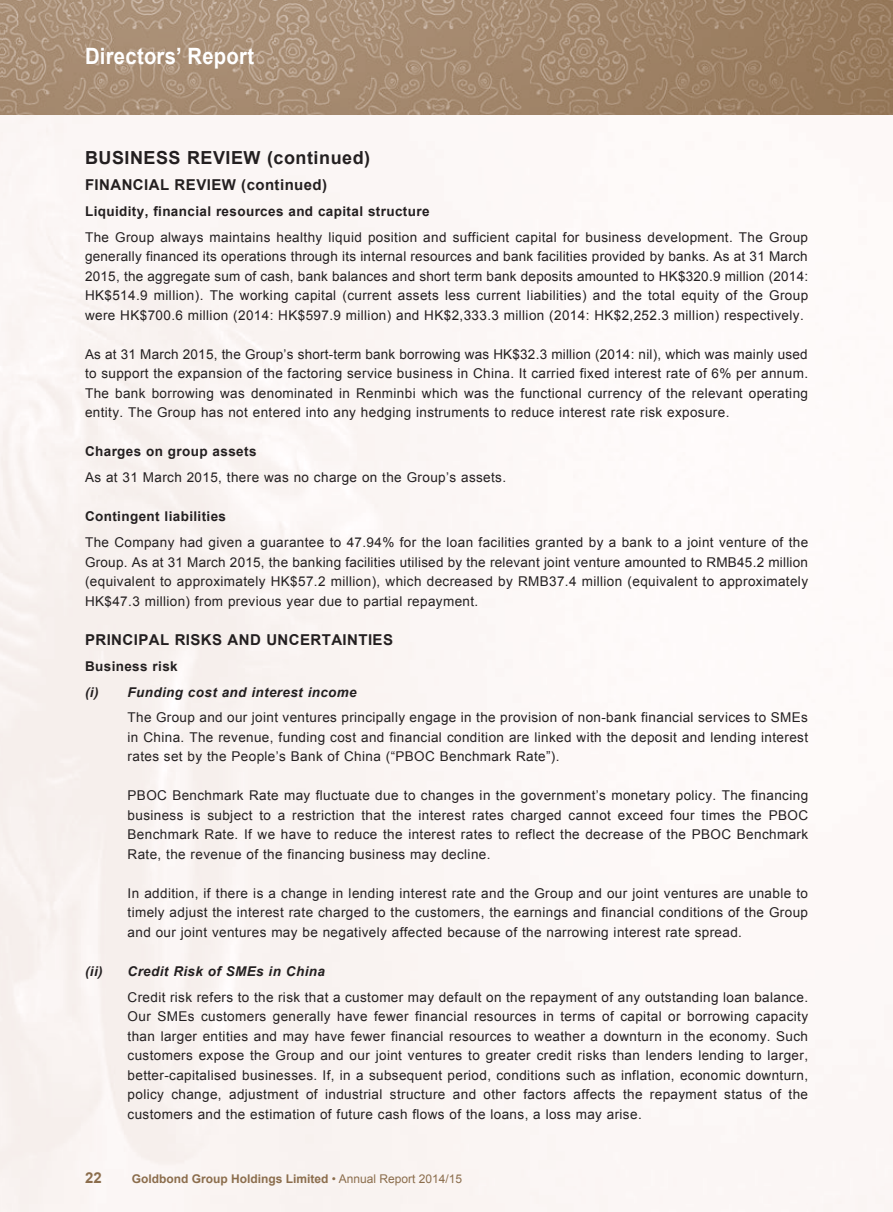
<style>
.page{position:relative;width:893px;height:1212px;background:#fff}
.page>*{position:absolute;margin:0;border:0;box-sizing:border-box;transform-origin:0 0}
.t1{font:700 22.5px "Arial";letter-spacing:.015em;color:#fff;scale:.9 1}
.t2{font:700 18px "Arial";letter-spacing:.03em;color:#231f20}
.t3{font:700 15px "Arial";letter-spacing:.03em;color:#231f20}
.t4{font:700 15px "Arial";color:#8b6d4c}
.t5{font:13.5px/19.5px "Arial";letter-spacing:.03em;color:#231f20;text-align:justify}
.t6{font:700 13.5px "Arial";letter-spacing:.03em;color:#231f20}
.t7{font:italic 700 13.5px "Arial";letter-spacing:.03em;color:#231f20}
.t8{font:700 12px "Arial";color:#8b6d4c}
.s1{font-weight:400}
</style>
<div class="page">
<img style="left:0;top:0;width:893px;height:115px">
<h1 class="t1" style="left:85px;top:42px;width:189px">Directors’ Report</h1>
<h2 class="t2" style="left:85px;top:146px;width:287px">BUSINESS REVIEW (continued)</h2>
<p class="t3" style="left:85px;top:175px;width:244px">FINANCIAL REVIEW (continued)</p>
<p class="t6" style="left:85px;top:202px;width:346px">Liquidity, financial resources and capital structure</p>
<p class="t5" style="left:85px;top:228px;width:725px">The Group always maintains healthy liquid position and sufficient capital for business development. The Group generally financed its operations through its internal resources and bank facilities provided by banks. As at 31 March 2015, the aggregate sum of cash, bank balances and short term bank deposits amounted to HK$320.9 million (2014:<br>HK$514.9 million). The working capital (current assets less current liabilities) and the total equity of the Group were HK$700.6 million (2014: HK$597.9 million) and HK$2,333.3 million (2014: HK$2,252.3 million) respectively.</p>
<p class="t5" style="left:85px;top:345px;width:725px">As at 31 March 2015, the Group’s short-term bank borrowing was HK$32.3 million (2014: nil), which was mainly used to support the expansion of the factoring service business in China. It carried fixed interest rate of 6% per annum.<br>The bank borrowing was denominated in Renminbi which was the functional currency of the relevant operating entity. The Group has not entered into any hedging instruments to reduce interest rate risk exposure.</p>
<p class="t6" style="left:85px;top:443px;width:173px">Charges on group assets</p>
<p class="t5" style="left:85px;top:468px;width:423px">As at 31 March 2015, there was no charge on the Group’s assets.</p>
<p class="t6" style="left:85px;top:508px;width:143px">Contingent liabilities</p>
<p class="t5" style="left:85px;top:533px;width:725px">The Company had given a guarantee to 47.94% for the loan facilities granted by a bank to a joint venture of the Group. As at 31 March 2015, the banking facilities utilised by the relevant joint venture amounted to RMB45.2 million (equivalent to approximately HK$57.2 million), which decreased by RMB37.4 million (equivalent to approximately HK$47.3 million) from previous year due to partial repayment.</p>
<p class="t3" style="left:85px;top:630px;width:310px">PRINCIPAL RISKS AND UNCERTAINTIES</p>
<p class="t6" style="left:85px;top:657px;width:94px">Business risk</p>
<p class="t7" style="left:85px;top:683px;width:273px">(i) Funding cost and interest income</p>
<p class="t5" style="left:128px;top:708px;width:682px">The Group and our joint ventures principally engage in the provision of non-bank financial services to SMEs in China. The revenue, funding cost and financial condition are linked with the deposit and lending interest rates set by the People’s Bank of China (“PBOC Benchmark Rate”).</p>
<p class="t5" style="left:128px;top:786px;width:682px">PBOC Benchmark Rate may fluctuate due to changes in the government’s monetary policy. The financing business is subject to a restriction that the interest rates charged cannot exceed four times the PBOC Benchmark Rate. If we have to reduce the interest rates to reflect the decrease of the PBOC Benchmark Rate, the revenue of the financing business may decline.</p>
<p class="t5" style="left:128px;top:883px;width:682px">In addition, if there is a change in lending interest rate and the Group and our joint ventures are unable to timely adjust the interest rate charged to the customers, the earnings and financial conditions of the Group and our joint ventures may be negatively affected because of the narrowing interest rate spread.</p>
<p class="t7" style="left:85px;top:962px;width:241px">(ii) Credit Risk of SMEs in China</p>
<p class="t5" style="left:128px;top:987px;width:682px">Credit risk refers to the risk that a customer may default on the repayment of any outstanding loan balance.<br>Our SMEs customers generally have fewer financial resources in terms of capital or borrowing capacity than larger entities and may have fewer financial resources to weather a downturn in the economy. Such customers expose the Group and our joint ventures to greater credit risks than lenders lending to larger, better-capitalised businesses. If, in a subsequent period, conditions such as inflation, economic downturn, policy change, adjustment of industrial structure and other factors affects the repayment status of the customers and the estimation of future cash flows of the loans, a loss may arise.</p>
<p class="t4" style="left:85px;top:1168px;width:18px">22</p>
<p class="t8" style="left:132px;top:1171px;width:332px">Goldbond Group Holdings Limited <span class="s1">• Annual Report 2014/15</span></p>
</div>
